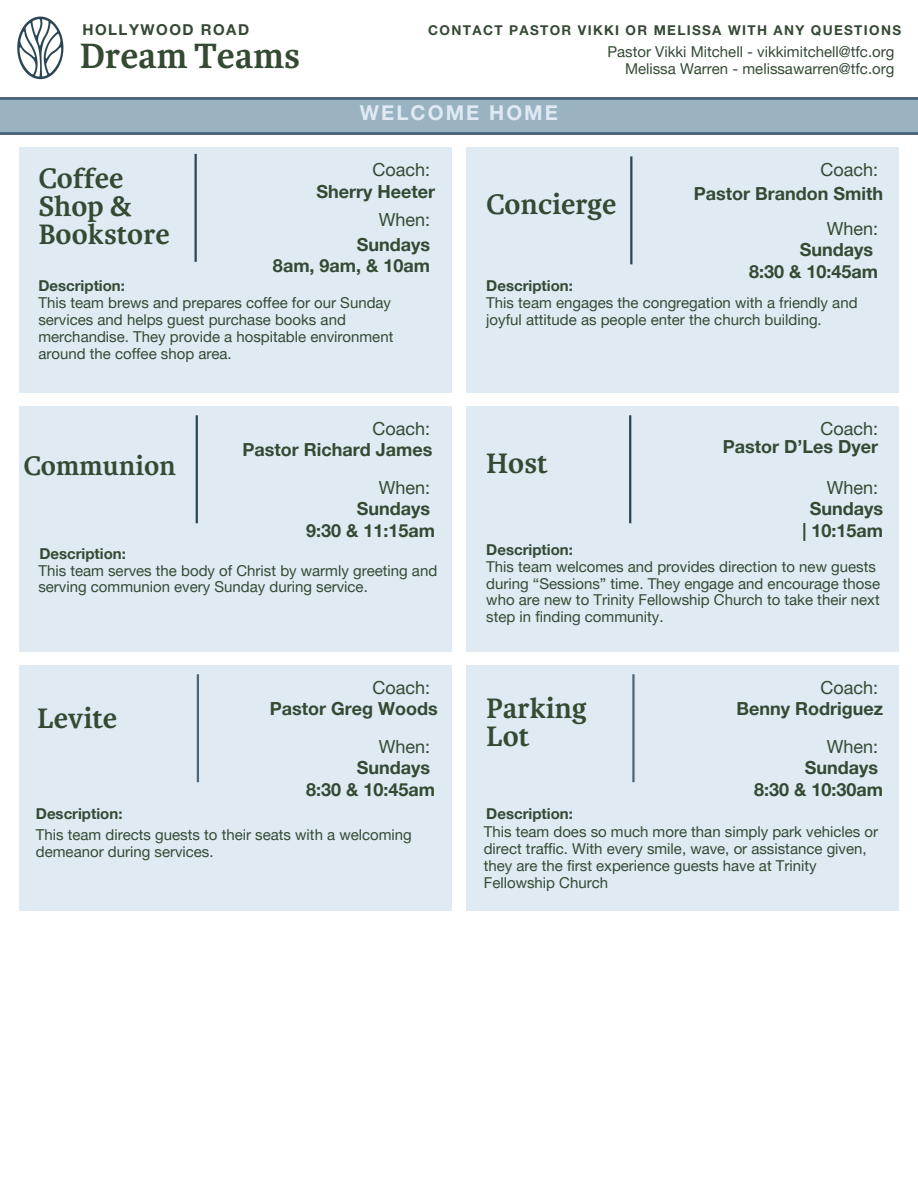
<style>
.page{position:relative;width:918px;height:1188px;background:#fff}
.page>*{position:absolute;margin:0;border:0;box-sizing:border-box;transform-origin:0 0}
.t1{font:700 37.5px "Karmina";color:#344a33}
.t2{font:700 30px/28.2px "Karmina";color:#344a33}
.t3{font:700 28.5px "Karmina";color:#344a33}
.t4{font:700 20.4px "Helvetica Neue LT Pro";letter-spacing:.1em;color:#dfeaf3}
.t5{font:700 18px/21.3px "Helvetica Neue LT Pro";color:#344a33;text-align:right}
.t6{font:18px "Helvetica Neue LT Pro";color:#344a33}
.t7{font:15px/16.8px "Helvetica Neue LT Pro";color:#344a33}
.t8{font:700 15px "Helvetica Neue LT Pro";color:#344a33}
.t9{font:700 15px "Helvetica Neue LT Pro";letter-spacing:.1em;color:#344a33}
.t10{font:700 13.5px "Helvetica Neue LT Pro";letter-spacing:.1em;color:#344a33}
</style>
<div class="page">
<img style="left:17px;top:16px;width:47px;height:64px">
<svg style="left:0;top:98px;width:918px;height:36px;background:#90aab8"></svg>
<div style="left:19px;top:148px;width:432px;height:245px;background:#dfeaf3"></div>
<div style="left:467px;top:148px;width:432px;height:245px;background:#dfeaf3"></div>
<div style="left:19px;top:407px;width:432px;height:245px;background:#dfeaf3"></div>
<div style="left:467px;top:407px;width:432px;height:245px;background:#dfeaf3"></div>
<div style="left:19px;top:666px;width:432px;height:245px;background:#dfeaf3"></div>
<div style="left:467px;top:666px;width:432px;height:245px;background:#dfeaf3"></div>
<hr style="left:197px;top:674px;width:2px;height:108px;background:#4e6679">
<hr style="left:632px;top:674px;width:3px;height:108px;background:#4e6679">
<hr style="left:195px;top:154px;width:2px;height:108px;background:#2a4655">
<hr style="left:630px;top:156px;width:2px;height:108px;background:#2a4655">
<hr style="left:196px;top:415px;width:2px;height:108px;background:#2a4655">
<hr style="left:629px;top:415px;width:2px;height:108px;background:#2a4655">
<p class="t9" style="left:82px;top:24px;width:168px">HOLLYWOOD ROAD</p>
<h6 class="t1" style="left:80px;top:36px;width:222px">Dream Teams</h6>
<h1 class="t10" style="left:428px;top:25px;width:474px">CONTACT PASTOR VIKKI OR MELISSA WITH ANY QUESTIONS</h1>
<h6 class="t4" style="left:360px;top:106px;width:200px">WELCOME HOME</h6>
<p class="t7" style="left:607px;top:46px;width:288px">Pastor Vikki Mitchell - vikkimitchell@tfc.org</p>
<p class="t7" style="left:625px;top:62px;width:271px">Melissa Warren - melissawarren@tfc.org</p>
<p class="t2" style="left:38px;top:164px;width:133px">Coffee<br>Shop &amp;<br>Bookstore</p>
<h5 class="t8" style="left:38px;top:281px;width:88px">Description:</h5>
<h3 class="t6" style="left:373px;top:163px;width:59px">Coach:</h3>
<h2 class="t6" style="left:820px;top:163px;width:59px">Coach:</h2>
<p class="t5" style="left:317px;top:183px;width:120px">Sherry Heeter</p>
<h5 class="t5" style="left:694px;top:185px;width:191px">Pastor Brandon Smith</h5>
<h4 class="t6" style="left:379px;top:213px;width:53px">When:</h4>
<p class="t2" style="left:486px;top:190px;width:132px">Concierge</p>
<h5 class="t6" style="left:827px;top:222px;width:53px">When:</h5>
<h4 class="t5" style="left:273px;top:236px;width:159px">Sundays<br>8am, 9am, &amp; 10am</h4>
<p class="t5" style="left:749px;top:242px;width:131px">Sundays<br>8:30 &amp; 10:45am</p>
<p class="t8" style="left:486px;top:281px;width:88px">Description:</p>
<h4 class="t7" style="left:38px;top:297px;width:356px">This team brews and prepares coffee for our Sunday services and helps guest purchase books and merchandise. They provide a hospitable environment around the coffee shop area.</h4>
<h4 class="t7" style="left:486px;top:297px;width:373px">This team engages the congregation with a friendly and joyful attitude as people enter the church building.</h4>
<h2 class="t6" style="left:373px;top:422px;width:59px">Coach:</h2>
<h5 class="t6" style="left:820px;top:422px;width:59px">Coach:</h5>
<h4 class="t5" style="left:243px;top:442px;width:191px">Pastor Richard James</h4>
<p class="t5" style="left:723px;top:439px;width:157px">Pastor D’Les Dyer</p>
<p class="t6" style="left:379px;top:481px;width:53px">When:</p>
<h2 class="t6" style="left:827px;top:481px;width:53px">When:</h2>
<p class="t5" style="left:306px;top:501px;width:131px">Sundays<br>9:30 &amp; 11:15am</p>
<h5 class="t5" style="left:802px;top:501px;width:82px;text-align:center">Sundays | 10:15am</h5>
<h5 class="t3" style="left:23px;top:450px;width:154px">Communion</h5>
<h4 class="t2" style="left:486px;top:449px;width:63px">Host</h4>
<h2 class="t8" style="left:39px;top:549px;width:88px">Description:</h2>
<p class="t7" style="left:38px;top:564px;width:400px">This team serves the body of Christ by warmly greeting and serving communion every Sunday during service.</p>
<p class="t8" style="left:486px;top:544px;width:88px">Description:</p>
<h4 class="t7" style="left:486px;top:560px;width:395px">This team welcomes and provides direction to new guests during “Sessions” time. They engage and encourage those who are new to Trinity Fellowship Church to take their next step in finding community.</h4>
<h4 class="t6" style="left:373px;top:681px;width:59px">Coach:</h4>
<p class="t6" style="left:820px;top:681px;width:59px">Coach:</p>
<p class="t5" style="left:270px;top:701px;width:169px">Pastor Greg Woods</p>
<p class="t5" style="left:736px;top:701px;width:148px">Benny Rodriguez</p>
<h5 class="t6" style="left:379px;top:740px;width:53px">When:</h5>
<h4 class="t6" style="left:827px;top:740px;width:53px">When:</h4>
<h2 class="t5" style="left:306px;top:760px;width:131px">Sundays<br>8:30 &amp; 10:45am</h2>
<h5 class="t5" style="left:754px;top:760px;width:131px">Sundays<br>8:30 &amp; 10:30am</h5>
<h4 class="t2" style="left:37px;top:704px;width:82px">Levite</h4>
<h5 class="t2" style="left:486px;top:694px;width:102px">Parking<br>Lot</h5>
<h5 class="t8" style="left:36px;top:808px;width:88px">Description:</h5>
<p class="t7" style="left:36px;top:828px;width:378px">This team directs guests to their seats with a welcoming demeanor during services.</p>
<h2 class="t8" style="left:486px;top:809px;width:88px">Description:</h2>
<p class="t7" style="left:484px;top:826px;width:396px">This team does so much more than simply park vehicles or direct traffic. With every smile, wave, or assistance given, they are the first experience guests have at Trinity Fellowship Church</p>
</div>
